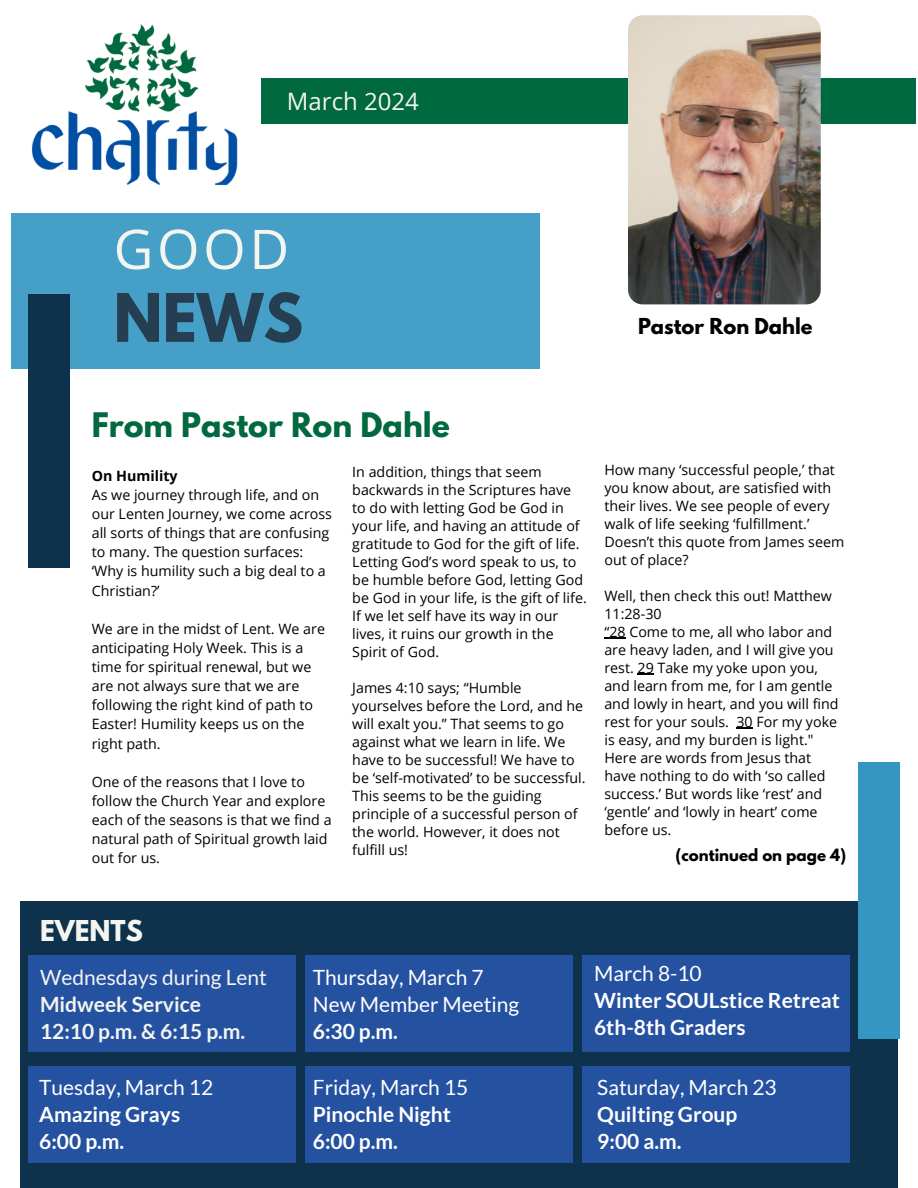
<style>
.page{position:relative;width:918px;height:1188px;background:#fff}
.page>*{position:absolute;margin:0;border:0;box-sizing:border-box;transform-origin:0 0}
.t1{font:700 59.25px "League Spartan";color:#263e51}
.t2{font:54.75px "Open Sans";color:#f4f5f0}
.t3{font:700 30px "League Spartan";color:#00693f}
.t4{font:700 25.5px "League Spartan";color:#f4f5f0}
.t5{font:24px "Open Sans";color:#f4f5f0}
.t6{font:700 21px "Lato";color:#fff}
.t7{font:21px "Lato";color:#fff}
.t8{font:700 21px "Lato";color:#f4f5f0}
.t9{font:21px "Lato";color:#f4f5f0}
.t10{font:700 19.5px "League Spartan";color:#000}
.t11{font:700 15px "League Spartan";color:#000}
.t12{font:14.25px/18px "Open Sans";color:#000}
.t13{font:700 14.25px "Open Sans";color:#000}
</style>
<div class="page">
<div style="left:11px;top:213px;width:529px;height:155px;background:#459fc6"></div>
<div style="left:29px;top:294px;width:41px;height:274px;background:#0e324c"></div>
<div style="left:20px;top:901px;width:878px;height:287px;background:#0e324c"></div>
<div style="left:858px;top:762px;width:42px;height:276px;background:#3597c1"></div>
<div style="left:29px;top:955px;width:267px;height:97px;background:#2551a1"></div>
<div style="left:305px;top:955px;width:268px;height:97px;background:#2551a1"></div>
<div style="left:582px;top:955px;width:267px;height:97px;background:#2551a1"></div>
<div style="left:29px;top:1066px;width:267px;height:96px;background:#2551a1"></div>
<div style="left:305px;top:1066px;width:268px;height:96px;background:#2551a1"></div>
<div style="left:582px;top:1066px;width:268px;height:96px;background:#2551a1"></div>
<div style="left:261px;top:79px;width:655px;height:45px;background:#00693f"></div>
<img style="left:628px;top:15px;width:193px;height:289px;border-radius:15px">
<img style="left:31px;top:24px;width:207px;height:162px">
<svg style="left:604px;top:638px;width:22px;height:1px"></svg>
<svg style="left:638px;top:674px;width:16px;height:1px"></svg>
<svg style="left:736px;top:728px;width:17px;height:1px"></svg>
<p class="t5" style="left:287px;top:84px;width:133px">March 2024</p>
<h5 class="t2" style="left:114px;top:211px;width:177px">GOOD</h5>
<h2 class="t1" style="left:114px;top:289px;width:191px">NEWS</h2>
<p class="t10" style="left:638px;top:316px;width:176px">Pastor Ron Dahle</p>
<p class="t3" style="left:92px;top:410px;width:360px">From Pastor Ron Dahle</p>
<p class="t13" style="left:92px;top:466px;width:87px">On Humility</p>
<p class="t12" style="left:92px;top:485px;width:242px;line-height:19.2px">As we journey through life, and on our Lenten Journey, we come across all sorts of things that are confusing to many. The question surfaces: ‘Why is humility such a big deal to a<br>Christian?’</p>
<p class="t12" style="left:92px;top:619px;width:235px;line-height:19.2px">We are in the midst of Lent. We are anticipating Holy Week. This is a time for spiritual renewal, but we are not always sure that we are following the right kind of path to<br>Easter! Humility keeps us on the right path.</p>
<p class="t12" style="left:92px;top:772px;width:241px;line-height:19.2px">One of the reasons that I love to follow the Church Year and explore each of the seasons is that we find a natural path of Spiritual growth laid out for us.</p>
<p class="t12" style="left:352px;top:462px;width:236px">In addition, things that seem backwards in the Scriptures have to do with letting God be God in your life, and having an attitude of gratitude to God for the gift of life.<br>Letting God’s word speak to us, to be humble before God, letting God be God in your life, is the gift of life.<br>If we let self have its way in our lives, it ruins our growth in the<br>Spirit of God.</p>
<p class="t12" style="left:352px;top:678px;width:235px">James 4:10 says; “Humble yourselves before the Lord, and he will exalt you.” That seems to go against what we learn in life. We have to be successful! We have to be ‘self-motivated’ to be successful.<br>This seems to be the guiding principle of a successful person of the world. However, it does not fulfill us!</p>
<h1 class="t12" style="left:604px;top:460px;width:241px">How many ‘successful people,’ that you know about, are satisfied with their lives. We see people of every walk of life seeking ‘fulfillment.’<br>Doesn’t this quote from James seem out of place?</h1>
<h6 class="t12" style="left:604px;top:586px;width:229px">Well, then check this out! Matthew<br>11:28-30</h6>
<p class="t12" style="left:604px;top:622px;width:236px">“28 Come to me, all who labor and are heavy laden, and I will give you rest. 29 Take my yoke upon you, and learn from me, for I am gentle and lowly in heart, and you will find rest for your souls. 30 For my yoke is easy, and my burden is light."</p>
<p class="t12" style="left:604px;top:748px;width:223px">Here are words from Jesus that have nothing to do with ‘so called success.’ But words like ‘rest’ and ‘gentle’ and ‘lowly in heart’ come before us.</p>
<p class="t11" style="left:676px;top:848px;width:172px">(continued on page 4)</p>
<p class="t4" style="left:40px;top:918px;width:104px">EVENTS</p>
<p class="t9" style="left:40px;top:964px;width:228px">Wednesdays during Lent</p>
<p class="t8" style="left:40px;top:991px;width:162px">Midweek Service</p>
<p class="t8" style="left:40px;top:1018px;width:207px">12:10 p.m. &amp; 6:15 p.m.</p>
<p class="t7" style="left:39px;top:1074px;width:175px">Tuesday, March 12</p>
<p class="t6" style="left:39px;top:1101px;width:142px">Amazing Grays</p>
<p class="t6" style="left:39px;top:1128px;width:87px">6:00 p.m.</p>
<p class="t7" style="left:313px;top:964px;width:172px">Thursday, March 7</p>
<p class="t7" style="left:313px;top:991px;width:208px">New Member Meeting</p>
<p class="t6" style="left:313px;top:1018px;width:87px">6:30 p.m.</p>
<p class="t7" style="left:313px;top:1074px;width:157px">Friday, March 15</p>
<p class="t6" style="left:313px;top:1101px;width:140px">Pinochle Night</p>
<p class="t6" style="left:313px;top:1128px;width:87px">6:00 p.m.</p>
<p class="t7" style="left:594px;top:961px;width:109px">March 8-10</p>
<p class="t6" style="left:594px;top:988px;width:247px">Winter SOULstice Retreat</p>
<p class="t6" style="left:594px;top:1015px;width:153px">6th-8th Graders</p>
<p class="t7" style="left:597px;top:1074px;width:181px">Saturday, March 23</p>
<p class="t6" style="left:597px;top:1101px;width:142px">Quilting Group</p>
<p class="t6" style="left:597px;top:1128px;width:86px">9:00 a.m.</p>
</div>
